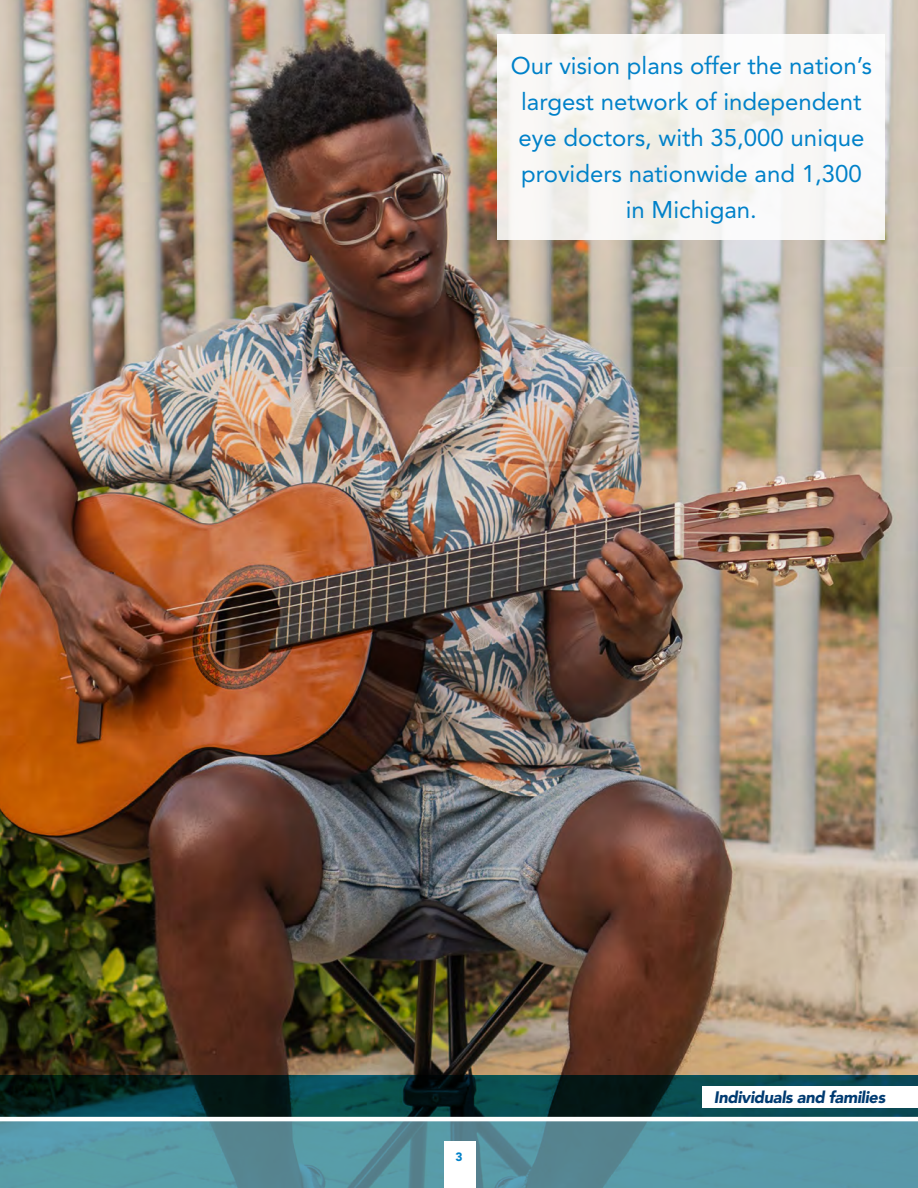
<style>
.page{position:relative;width:918px;height:1188px;background:#fff}
.page>*{position:absolute;margin:0;border:0;box-sizing:border-box;transform-origin:0 0}
.t1{font:24px/36px "Avenir LT Std";color:#0081c9;text-align:center}
.t2{font:italic 900 16.5px "Avenir LT Std";letter-spacing:-.025em;color:#003b71}
.t3{font:900 12px "Avenir LT Std";color:#0081c9}
</style>
<div class="page">
<img style="left:0;top:0;width:918px;height:1076px">
<img style="left:0;top:1076px;width:918px;height:41px">
<svg style="left:0;top:1121px;width:918px;height:67px;background:#5894a2"></svg>
<div style="left:444px;top:1141px;width:31px;height:47px;background:#fff"></div>
<div style="left:702px;top:1086px;width:216px;height:22px;background:#fff"></div>
<div style="left:498px;top:34px;width:387px;height:205px;background:linear-gradient(to right,#f5f3ef,#f9f9f9)"></div>
<p class="t1" style="left:511px;top:48px;width:363px">Our vision plans offer the nation’s largest network of independent eye doctors, with 35,000 unique providers nationwide and 1,300 in Michigan.</p>
<p class="t3" style="left:455px;top:1150px;width:9px">3</p>
<p class="t2" style="left:714px;top:1087px;width:173px">Individuals and families</p>
</div>
